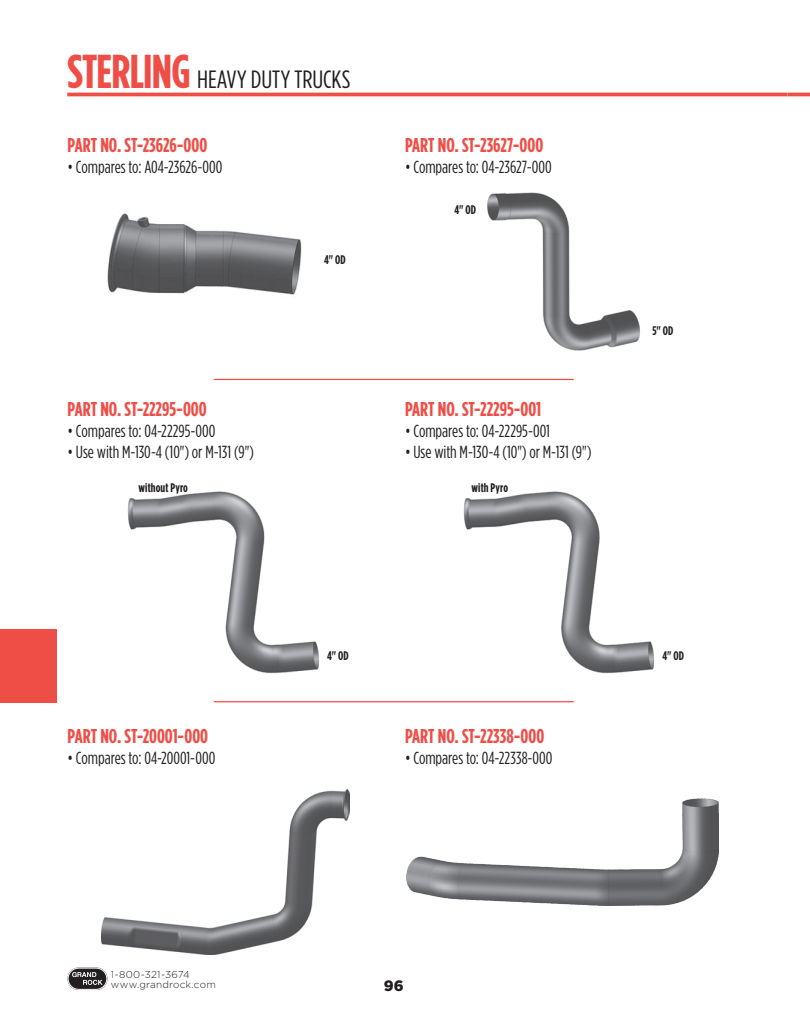
<style>
.page{position:relative;width:810px;height:1035px;background:#fff}
.page>*{position:absolute;margin:0;border:0;box-sizing:border-box;transform-origin:0 0}
.t1{font:condensed 25px "Gotham HTF";color:#231f20;scale:1.05 1}
.t2{font:700 condensed 20px "Gotham HTF";color:#ef4e47}
.t3{font:condensed 17.5px "Gotham HTF";color:#231f20}
.t4{font:900 15px "Gotham HTF";color:#231f20}
.t5{font:700 condensed 12.5px "Gotham HTF";letter-spacing:.01em;color:#231f20}
.t6{font:300 10px/10px "Gotham HTF";letter-spacing:.02em;color:#231f20}
.s1{font-weight:700;font-size:47.5px;color:#ef4e47}
</style>
<div class="page">
<hr style="left:788px;top:93px;width:22px;height:3px;background:#ef4e47">
<div style="left:68px;top:968px;width:39px;height:22px;background:#231f20;border-radius:11px"></div>
<div style="left:68px;top:968px;width:39px;height:22px;border:1px solid #fff;border-radius:11px"></div>
<svg style="left:72px;top:972px;width:31px;height:13px"></svg>
<hr style="left:67px;top:93px;width:720px;height:3px;background:#ef4e47">
<div style="left:0;top:629px;width:56px;height:73px;background:#ef4e47"></div>
<img style="left:127px;top:491px;width:192px;height:183px">
<img style="left:463px;top:491px;width:192px;height:183px">
<img style="left:107px;top:213px;width:195px;height:82px">
<hr style="left:214px;top:379px;width:360px;height:1px;background:#ef4e47">
<hr style="left:214px;top:701px;width:360px;height:1px;background:#ef4e47">
<img style="left:487px;top:192px;width:153px;height:159px">
<img style="left:101px;top:790px;width:249px;height:164px">
<img style="left:407px;top:798px;width:311px;height:107px">
<p class="t1" style="left:68px;top:66px;width:271px"><span class="s1">STERLING</span> HEAVY DUTY TRUCKS</p>
<p class="t2" style="left:68px;top:134px;width:141px">PART NO. ST-23626-000</p>
<p class="t3" style="left:68px;top:157px;width:156px">• Compares to: A04-23626-000</p>
<p class="t2" style="left:68px;top:398px;width:141px">PART NO. ST-22295-000</p>
<p class="t3" style="left:68px;top:421px;width:149px">• Compares to: 04-22295-000</p>
<p class="t3" style="left:68px;top:442px;width:188px">• Use with M-130-4 (10") or M-131 (9")</p>
<p class="t5" style="left:324px;top:253px;width:23px">4" OD</p>
<p class="t2" style="left:405px;top:134px;width:140px">PART NO. ST-23627-000</p>
<p class="t3" style="left:405px;top:157px;width:148px">• Compares to: 04-23627-000</p>
<p class="t5" style="left:455px;top:202px;width:23px">4" OD</p>
<p class="t2" style="left:405px;top:398px;width:138px">PART NO. ST-22295-001</p>
<p class="t3" style="left:405px;top:421px;width:147px">• Compares to: 04-22295-001</p>
<p class="t3" style="left:405px;top:442px;width:188px">• Use with M-130-4 (10") or M-131 (9")</p>
<p class="t5" style="left:139px;top:481px;width:51px">without Pyro</p>
<p class="t5" style="left:472px;top:481px;width:38px">with Pyro</p>
<p class="t5" style="left:652px;top:324px;width:22px">5" OD</p>
<p class="t2" style="left:68px;top:725px;width:142px">PART NO. ST-20001-000</p>
<p class="t3" style="left:68px;top:749px;width:149px">• Compares to: 04-20001-000</p>
<p class="t5" style="left:327px;top:649px;width:23px">4" OD</p>
<p class="t2" style="left:405px;top:725px;width:141px">PART NO. ST-22338-000</p>
<p class="t3" style="left:405px;top:749px;width:149px">• Compares to: 04-22338-000</p>
<p class="t5" style="left:663px;top:649px;width:23px">4" OD</p>
<p class="t6" style="left:111px;top:969px;width:106px">1-800-321-3674 www.grandrock.com</p>
<p class="t4" style="left:384px;top:977px;width:21px">96</p>
</div>
